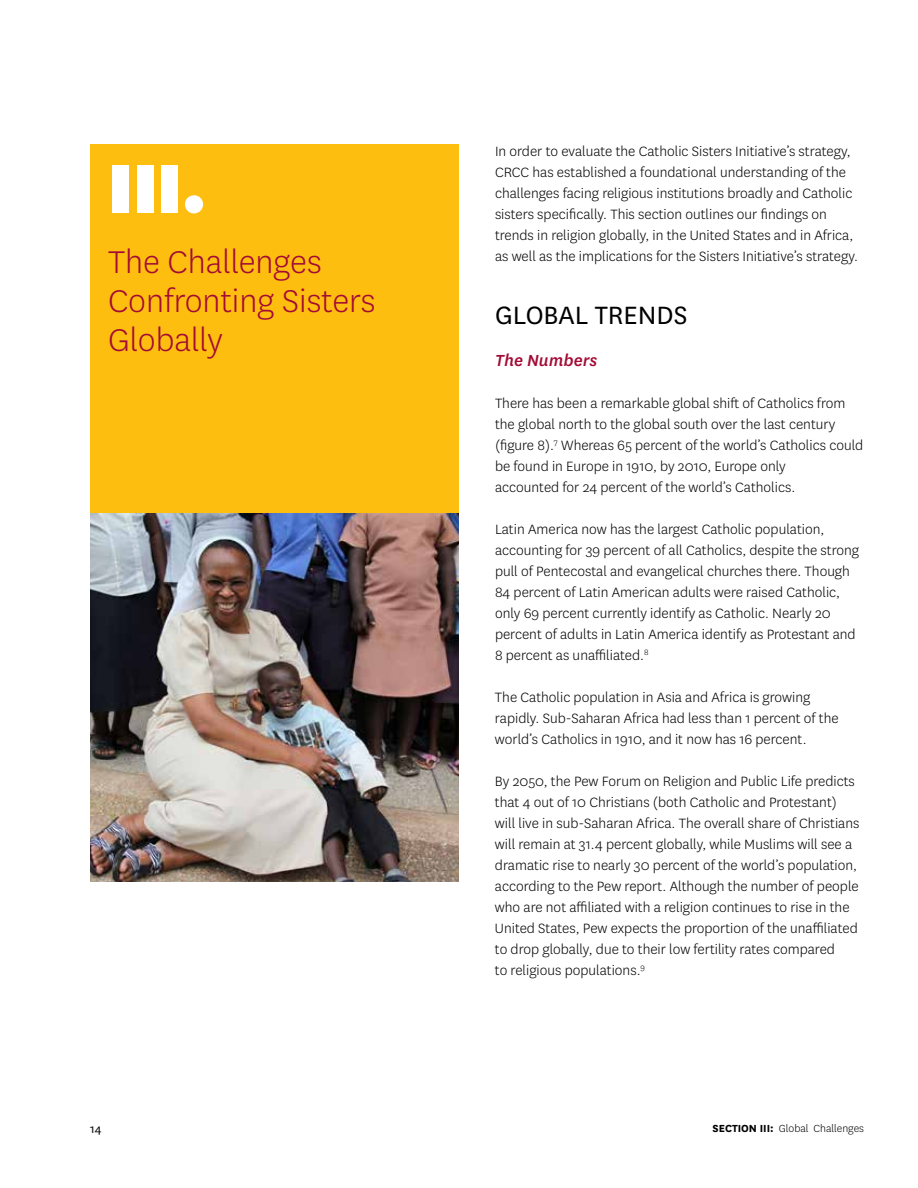
<style>
.page{position:relative;width:918px;height:1188px;background:#fff}
.page>*{position:absolute;margin:0;border:0;box-sizing:border-box;transform-origin:0 0}
.t1{font:900 81px "National";color:#fff}
.t2{font:300 36.75px/39px "National";color:#a30b35}
.t3{font:29.25px "National";color:#000}
.t4{font:italic 500 18.75px "National";color:#a30b35}
.t5{font:300 15.75px/21px "National";color:#000}
.t6{font:13.5px "National";color:#000}
.t7{font:300 12px "National";color:#000}
.s1{font-weight:700}
</style>
<div class="page">
<div style="left:90px;top:144px;width:369px;height:369px;background:#febe10"></div>
<img style="left:90px;top:513px;width:369px;height:369px">
<h1 class="t1" style="left:108px;top:132px;width:99px">III.</h1>
<h2 class="t2" style="left:108px;top:241px;width:269px">The Challenges<br>Confronting Sisters<br>Globally</h2>
<p class="t5" style="left:495px;top:140px;width:365px">In order to evaluate the Catholic Sisters Initiative’s strategy, CRCC has established a foundational understanding of the challenges facing religious institutions broadly and Catholic sisters specifically. This section outlines our findings on trends in religion globally, in the United States and in Africa, as well as the implications for the Sisters Initiative’s strategy.</p>
<h3 class="t3" style="left:495px;top:296px;width:194px">GLOBAL TRENDS</h3>
<p class="t4" style="left:495px;top:348px;width:104px">The Numbers</p>
<p class="t5" style="left:495px;top:392px;width:370px">There has been a remarkable global shift of Catholics from the global north to the global south over the last century (figure 8).<sup>7</sup> Whereas 65 percent of the world’s Catholics could be found in Europe in 1910, by 2010, Europe only<br>accounted for 24 percent of the world’s Catholics.</p>
<p class="t5" style="left:495px;top:518px;width:366px">Latin America now has the largest Catholic population, accounting for 39 percent of all Catholics, despite the strong pull of Pentecostal and evangelical churches there. Though 84 percent of Latin American adults were raised Catholic, only 69 percent currently identify as Catholic. Nearly 20 percent of adults in Latin America identify as Protestant and 8 percent as unaffiliated.<sup>8</sup></p>
<p class="t5" style="left:495px;top:686px;width:345px">The Catholic population in Asia and Africa is growing rapidly. Sub-Saharan Africa had less than 1 percent of the world’s Catholics in 1910, and it now has 16 percent.</p>
<p class="t5" style="left:495px;top:770px;width:366px">By 2050, the Pew Forum on Religion and Public Life predicts that 4 out of 10 Christians (both Catholic and Protestant) will live in sub-Saharan Africa. The overall share of Christians will remain at 31.4 percent globally, while Muslims will see a dramatic rise to nearly 30 percent of the world’s population, according to the Pew report. Although the number of people who are not affiliated with a religion continues to rise in the United States, Pew expects the proportion of the unaffiliated to drop globally, due to their low fertility rates compared<br>to religious populations.<sup>9</sup></p>
<p class="t6" style="left:90px;top:1120px;width:13px">14</p>
<p class="t7" style="left:713px;top:1121px;width:153px"><span class="s1">SECTION III:</span> Global Challenges</p>
</div>
